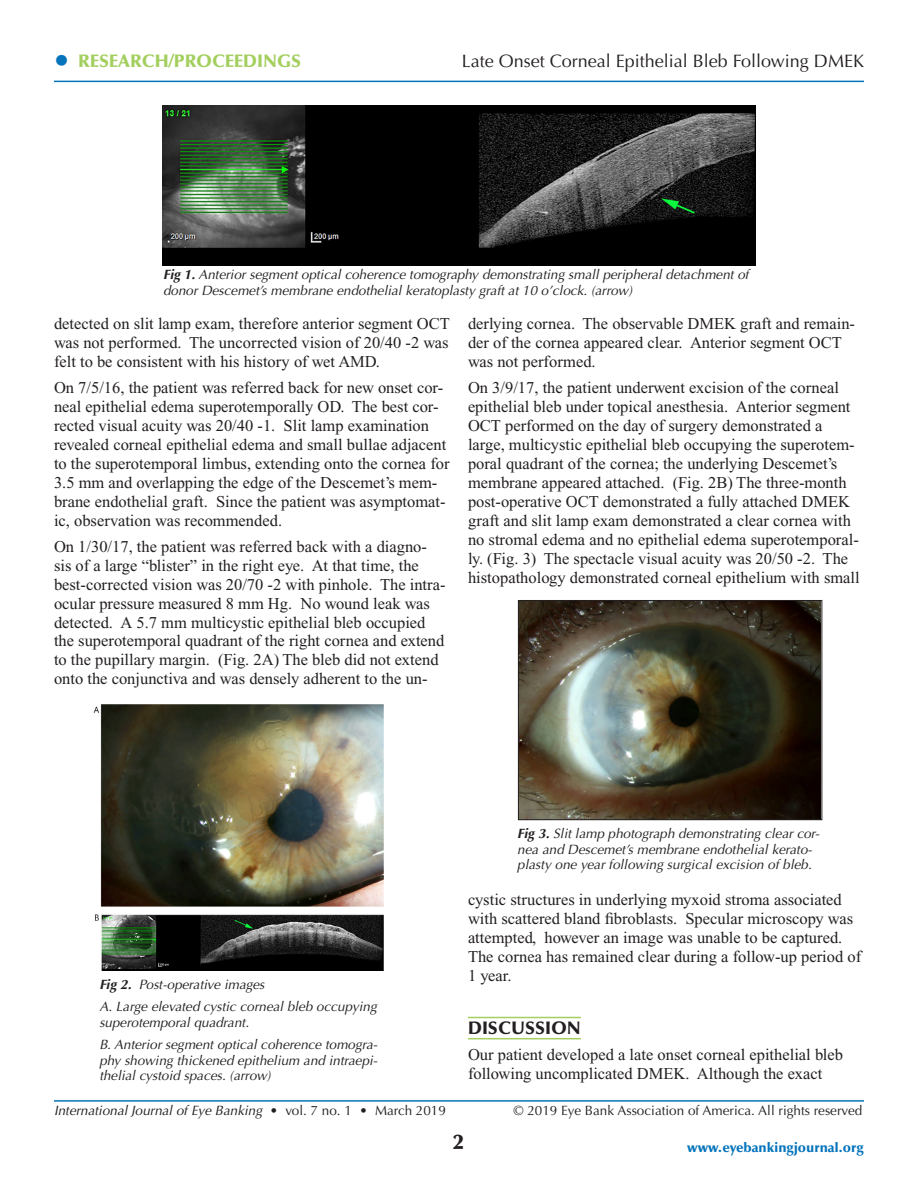
<style>
.page{position:relative;width:918px;height:1188px;background:#fff}
.page>*{position:absolute;margin:0;border:0;box-sizing:border-box;transform-origin:0 0}
.t1{font:900 21px "Optima";color:#231f20}
.t2{font:18px "Optima";color:#231f20}
.t3{font:900 18px "Optima";color:#a3cf5e}
.HeadsWithRules{font:900 18px "Optima";color:#231f20}
.TEXT{font:16.5px/19px "Times New Roman";color:#231f20}
.captions{font:italic 13.5px/15.6px "Optima";color:#231f20}
.t4{font:13.5px "Optima";color:#231f20}
.t5{font:900 13.5px "Optima";color:#0574bc}
.s1{font-size:30px;color:#0574bc}
.s2{font-weight:700}
.s3{font-style:normal}
</style>
<div class="page">
<hr style="left:54px;top:1100px;width:810px;height:2px;background:#0574bc">
<hr style="left:54px;top:81px;width:810px;height:1px;background:#0574bc">
<hr style="left:468px;top:1017px;width:113px;height:1px;background:#a3cf5e">
<hr style="left:468px;top:1038px;width:113px;height:1px;background:#a3cf5e">
<img style="left:163px;top:106px;width:592px;height:160px">
<img style="left:93px;top:704px;width:290px;height:266px">
<img style="left:520px;top:602px;width:300px;height:216px">
<div style="left:518px;top:600px;width:304px;height:220px;border:1px solid #231f20"></div>
<p class="t3" style="left:54px;top:50px;width:249px"><span class="s1">•</span> RESEARCH/PROCEEDINGS</p>
<p class="t2" style="left:462px;top:51px;width:404px">Late Onset Corneal Epithelial Bleb Following DMEK</p>
<p class="captions" style="left:163px;top:266px;width:587px;line-height:16.2px"><span class="s2">Fig 1.</span> Anterior segment optical coherence tomography demonstrating small peripheral detachment of donor Descemet’s membrane endothelial keratoplasty graft at 10 o’clock. (arrow)</p>
<p class="TEXT" style="left:54px;top:314px;width:397px;text-align:justify">detected on slit lamp exam, therefore anterior segment OCT was not performed. The uncorrected vision of 20/40 -2 was felt to be consistent with his history of wet AMD.</p>
<p class="TEXT" style="left:54px;top:378px;width:397px">On 7/5/16, the patient was referred back for new onset cor&shy;neal epithelial edema superotemporally OD. The best cor&shy;rected visual acuity was 20/40 -1. Slit lamp examination revealed corneal epithelial edema and small bullae adjacent to the superotemporal limbus, extending onto the cornea for 3.5 mm and overlapping the edge of the Descemet’s mem&shy;brane endothelial graft. Since the patient was asymptomat&shy;ic, observation was recommended.</p>
<p class="TEXT" style="left:54px;top:537px;width:393px">On 1/30/17, the patient was referred back with a diagno&shy;sis of a large “blister” in the right eye. At that time, the best-corrected vision was 20/70 -2 with pinhole. The intra&shy;ocular pressure measured 8 mm Hg. No wound leak was detected. A 5.7 mm multicystic epithelial bleb occupied the superotemporal quadrant of the right cornea and extend to the pupillary margin. (Fig. 2A) The bleb did not extend onto the conjunctiva and was densely adherent to the un-</p>
<p class="TEXT" style="left:468px;top:314px;width:389px">derlying cornea. The observable DMEK graft and remain&shy;der of the cornea appeared clear. Anterior segment OCT was not performed.</p>
<p class="TEXT" style="left:468px;top:378px;width:393px">On 3/9/17, the patient underwent excision of the corneal epithelial bleb under topical anesthesia. Anterior segment OCT performed on the day of surgery demonstrated a large, multicystic epithelial bleb occupying the superotem&shy;poral quadrant of the cornea; the underlying Descemet’s membrane appeared attached. (Fig. 2B) The three-month post-operative OCT demonstrated a fully attached DMEK graft and slit lamp exam demonstrated a clear cornea with no stromal edema and no epithelial edema superotemporal&shy;ly. (Fig. 3) The spectacle visual acuity was 20/50 -2. The histopathology demonstrated corneal epithelium with small</p>
<p class="captions" style="left:99px;top:977px;width:167px"><span class="s2">Fig 2.</span> Post-operative images</p>
<p class="captions" style="left:99px;top:999px;width:279px">A. Large elevated cystic corneal bleb occupying superotemporal quadrant.</p>
<p class="captions" style="left:99px;top:1037px;width:280px;text-align:justify">B. Anterior segment optical coherence tomogra&shy;phy showing thickened epithelium and intraepi&shy;thelial cystoid spaces. (arrow)</p>
<p class="captions" style="left:517px;top:826px;width:303px"><span class="s2">Fig 3.</span> Slit lamp photograph demonstrating clear cor&shy;nea and Descemet’s membrane endothelial kerato&shy;plasty one year following surgical excision of bleb.</p>
<p class="TEXT" style="left:468px;top:890px;width:395px">cystic structures in underlying myxoid stroma associated with scattered bland fibroblasts. Specular microscopy was attempted, however an image was unable to be captured.<br>The cornea has remained clear during a follow-up period of 1 year.</p>
<p class="HeadsWithRules" style="left:468px;top:1018px;width:114px">DISCUSSION</p>
<p class="TEXT" style="left:468px;top:1045px;width:377px">Our patient developed a late onset corneal epithelial bleb following uncomplicated DMEK. Although the exact</p>
<p class="captions" style="left:54px;top:1103px;width:394px">International Journal of Eye Banking <span class="s3">• vol. 7 no. 1 • March 2019</span></p>
<p class="t4" style="left:514px;top:1103px;width:350px">© 2019 Eye Bank Association of America. All rights reserved</p>
<p class="t1" style="left:453px;top:1130px;width:12px">2</p>
<p class="t5" style="left:687px;top:1139px;width:178px">www.eyebankingjournal.org</p>
</div>
